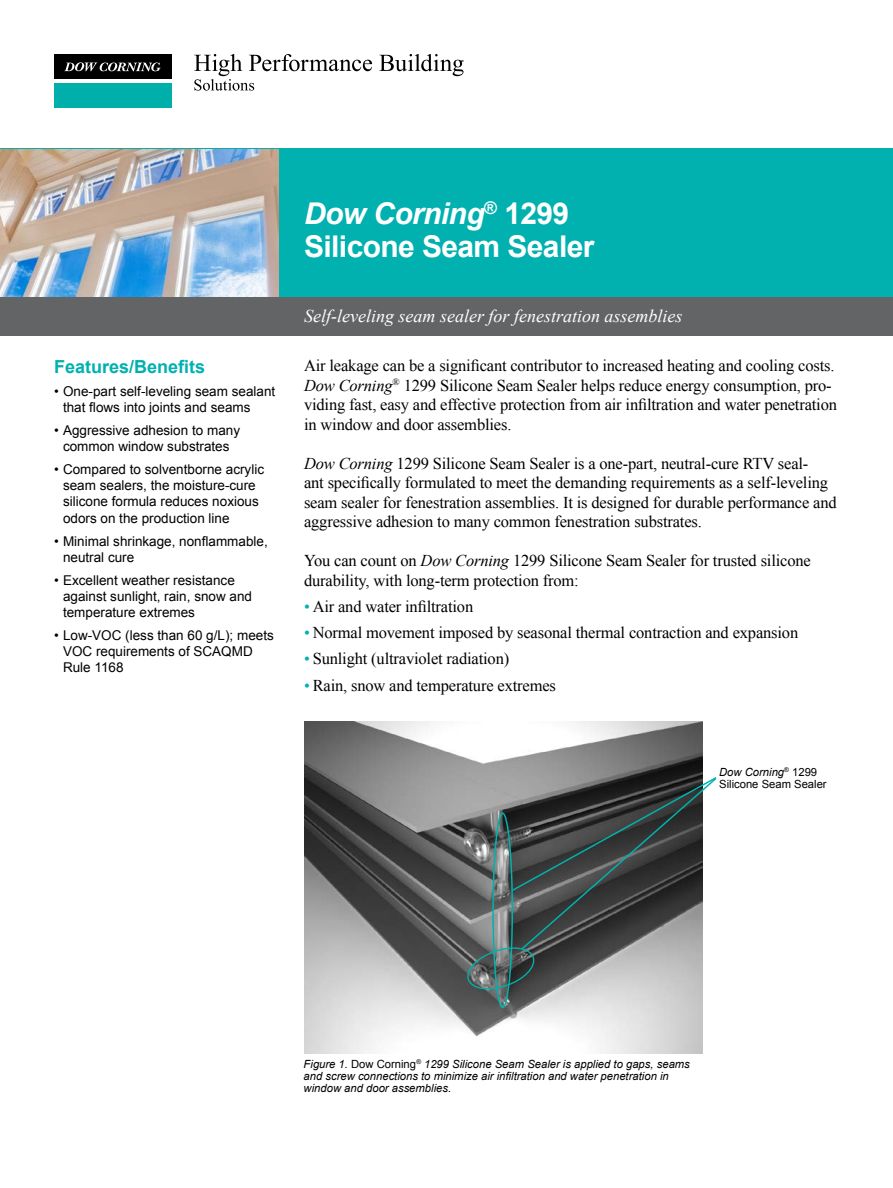
<style>
.page{position:relative;width:893px;height:1188px;background:#fff}
.page>*{position:absolute;margin:0;border:0;box-sizing:border-box;transform-origin:0 0}
.t1{font:700 30px/33px "Arial";letter-spacing:-.02em;color:#fff}
.t2{font:italic 18px "Times New Roman";color:#fff}
.t3{font:700 18px "Arial";color:#00b1b0}
.t4{font:16.5px/19.5px "Times New Roman";letter-spacing:-.01em;color:#000}
.t5{font:13.5px/16.2px "Arial";color:#000}
.t6{font:italic 11.25px/12px "Arial";color:#000}
.t7{font:11.25px/12px "Arial";color:#000}
.s1{font-style:italic}
.s2{color:#00b2ad}
.s3{font-style:normal}
</style>
<div class="page">
<div style="left:0;top:149px;width:893px;height:148px;background:#00b1b0"></div>
<div style="left:0;top:298px;width:893px;height:38px;background:#636466"></div>
<div style="left:54px;top:84px;width:117px;height:24px;background:#00afaa"></div>
<div style="left:54px;top:55px;width:117px;height:24px;background:#000"></div>
<svg style="left:64px;top:62px;width:97px;height:9px"></svg>
<svg style="left:379px;top:54px;width:85px;height:22px"></svg>
<svg style="left:194px;top:54px;width:178px;height:37px"></svg>
<img style="left:304px;top:721px;width:399px;height:332px">
<img style="left:0;top:149px;width:279px;height:148px">
<svg style="left:465px;top:776px;width:252px;height:216px;background:#626767"></svg>
<p class="t3" style="left:54px;top:354px;width:153px">Features/Benefits</p>
<p class="t5" style="left:63px;top:383px;width:214px;text-indent:-9px">• One-part self-leveling seam sealant that flows into joints and seams</p>
<p class="t5" style="left:54px;top:422px;width:188px;text-align:center">• Aggressive adhesion to many common window substrates</p>
<p class="t5" style="left:63px;top:461px;width:203px;text-indent:-9px">• Compared to solventborne acrylic seam sealers, the moisture-cure silicone formula reduces noxious odors on the production line</p>
<p class="t5" style="left:63px;top:533px;width:206px;text-indent:-9px">• Minimal shrinkage, nonflammable, neutral cure</p>
<p class="t5" style="left:63px;top:572px;width:191px;text-indent:-9px">• Excellent weather resistance against sunlight, rain, snow and temperature extremes</p>
<p class="t5" style="left:63px;top:627px;width:212px;text-indent:-9px">• Low-VOC (less than 60 g/L); meets<br>VOC requirements of SCAQMD<br>Rule 1168</p>
<h1 class="t1" style="left:304px;top:197px;width:292px"><span class="s1">Dow Corning</span><sup>®</sup> 1299<br>Silicone Seam Sealer</h1>
<p class="t2" style="left:304px;top:303px;width:380px">Self-leveling seam sealer for fenestration assemblies</p>
<p class="t4" style="left:304px;top:356px;width:534px">Air leakage can be a significant contributor to increased heating and cooling costs.<br><span class="s1">Dow Corning</span><sup>®</sup> 1299 Silicone Seam Sealer helps reduce energy consumption, pro&shy;viding fast, easy and effective protection from air infiltration and water penetration in window and door assemblies.</p>
<p class="t4" style="left:304px;top:453px;width:534px"><span class="s1">Dow Corning</span> 1299 Silicone Seam Sealer is a one-part, neutral-cure RTV seal-<br>ant specifically formulated to meet the demanding requirements as a self-leveling seam sealer for fenestration assemblies. It is designed for durable performance and aggressive adhesion to many common fenestration substrates.</p>
<p class="t4" style="left:304px;top:551px;width:508px">You can count on <span class="s1">Dow Corning</span> 1299 Silicone Seam Sealer for trusted silicone durability, with long-term protection from:</p>
<p class="t4" style="left:304px;top:596px;width:171px"><span class="s2">•</span> Air and water infiltration</p>
<p class="t4" style="left:304px;top:623px;width:496px"><span class="s2">•</span> Normal movement imposed by seasonal thermal contraction and expansion</p>
<p class="t4" style="left:304px;top:649px;width:207px"><span class="s2">•</span> Sunlight (ultraviolet radiation)</p>
<p class="t4" style="left:304px;top:675px;width:253px"><span class="s2">•</span> Rain, snow and temperature extremes</p>
<p class="t7" style="left:719px;top:766px;width:109px"><span class="s1">Dow Corning</span><sup>®</sup> 1299<br>Silicone Seam Sealer</p>
<p class="t6" style="left:304px;top:1058px;width:388px">Figure 1. <span class="s3">Dow Corning</span><sup>®</sup> 1299 Silicone Seam Sealer is applied to gaps, seams and screw connections to minimize air infiltration and water penetration in window and door assemblies.</p>
</div>
